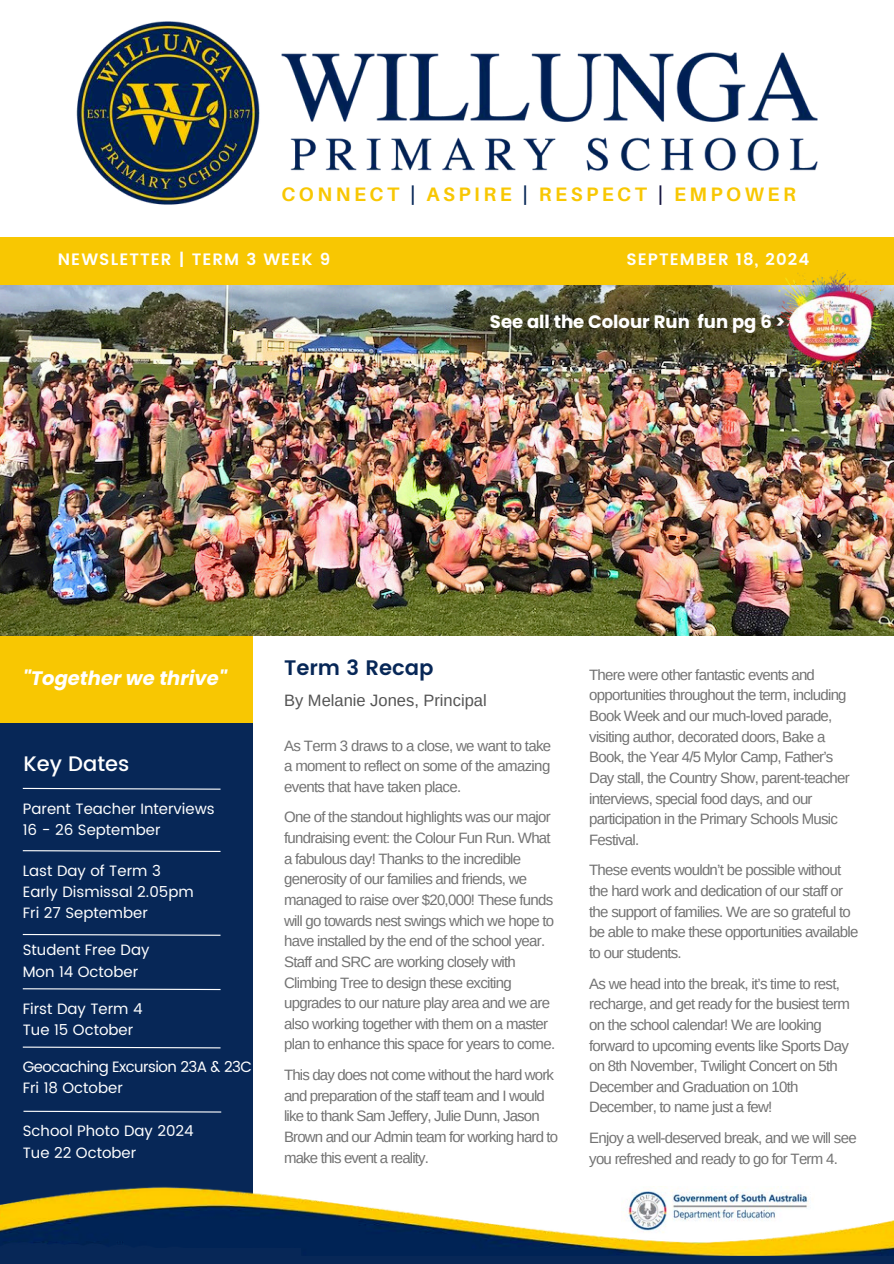
<style>
.page{position:relative;width:894px;height:1264px;background:#fff}
.page>*{position:absolute;margin:0;border:0;box-sizing:border-box;transform-origin:0 0}
.t1{font:600 21px "Poppins";color:#072757}
.t2{font:500 21px "Poppins";color:#fff}
.t3{font:700 19.5px "Aileron";letter-spacing:.18em;color:#f8c702}
.t4{font:italic 700 19.5px "Poppins";color:#fff}
.t5{font:700 18px "Poppins";color:#fff}
.t6{font:600 16.5px "Poppins";letter-spacing:.065em;color:#fff}
.t7{font:16.5px "Arimo";color:#545454}
.t8{font:15px/20.7px "Arimo";letter-spacing:-.05em;color:#737373}
.t9{font:15px "Poppins";color:#fff}
.t10{font:15px "Poppins";letter-spacing:-.035em;color:#fff}
.s1{color:#072757}
.s2{color:#161641}
</style>
<div class="page">
<div style="left:0;top:701px;width:252px;height:550px;background:#072757"></div>
<div style="left:0;top:631px;width:252px;height:92px;background:#f8c702"></div>
<img style="left:0;top:1164px;width:893px;height:92px">
<div style="left:0;top:1256px;width:893px;height:7px;background:#072757"></div>
<div style="left:0;top:1248px;width:300px;height:15px;background:#072757"></div>
<img style="left:76px;top:21px;width:742px;height:184px">
<img style="left:0;top:285px;width:893px;height:350px">
<div style="left:0;top:237px;width:893px;height:48px;background:#f8c702"></div>
<svg style="left:22px;top:787px;width:199px;height:3px"></svg>
<svg style="left:22px;top:933px;width:199px;height:3px"></svg>
<svg style="left:22px;top:1046px;width:199px;height:2px"></svg>
<svg style="left:22px;top:988px;width:199px;height:2px"></svg>
<svg style="left:22px;top:850px;width:199px;height:2px"></svg>
<img style="left:772px;top:270px;width:121px;height:109px">
<svg style="left:23px;top:1110px;width:199px;height:3px"></svg>
<p class="t3" style="left:281px;top:182px;width:515px">CONNECT <span class="s1">|</span> ASPIRE <span class="s1">|</span> RESPECT <span class="s2">|</span> EMPOWER</p>
<p class="t6" style="left:58px;top:249px;width:274px">NEWSLETTER | TERM 3 WEEK 9</p>
<p class="t6" style="left:626px;top:249px;width:184px">SEPTEMBER 18, 2024</p>
<p class="t5" style="left:490px;top:309px;width:306px">See all the Colour Run fun pg 6 &gt;&gt;</p>
<h2 class="t4" style="left:23px;top:664px;width:205px">"Together we thrive"</h2>
<h5 class="t2" style="left:23px;top:751px;width:107px">Key Dates</h5>
<p class="t9" style="left:23px;top:799px;width:193px">Parent Teacher Interviews</p>
<p class="t9" style="left:23px;top:821px;width:139px">16 - 26 September</p>
<p class="t9" style="left:23px;top:861px;width:139px">Last Day of Term 3</p>
<p class="t9" style="left:23px;top:883px;width:172px">Early Dismissal 2.05pm</p>
<p class="t9" style="left:23px;top:904px;width:127px">Fri 27 September</p>
<p class="t9" style="left:23px;top:941px;width:128px">Student Free Day</p>
<p class="t9" style="left:23px;top:962px;width:117px">Mon 14 October</p>
<p class="t9" style="left:23px;top:999px;width:121px">First Day Term 4</p>
<p class="t9" style="left:23px;top:1021px;width:112px">Tue 15 October</p>
<p class="t10" style="left:23px;top:1058px;width:231px">Geocaching Excursion 23A &amp; 23C</p>
<p class="t9" style="left:23px;top:1079px;width:102px">Fri 18 October</p>
<p class="t9" style="left:23px;top:1122px;width:172px">School Photo Day 2024</p>
<h4 class="t9" style="left:23px;top:1143px;width:115px">Tue 22 October</h4>
<p class="t1" style="left:284px;top:656px;width:151px">Term 3 Recap</p>
<p class="t8" style="left:589px;top:664px;width:262px">There were other fantastic events and opportunities throughout the term, including Book Week and our much-loved parade, visiting author, decorated doors, Bake a Book, the Year 4/5 Mylor Camp, Father’s Day stall, the Country Show, parent-teacher interviews, special food days, and our participation in the Primary Schools Music Festival.</p>
<p class="t8" style="left:589px;top:859px;width:271px">These events wouldn’t be possible without the hard work and dedication of our staff or the support of families. We are so grateful to be able to make these opportunities available to our students.</p>
<p class="t8" style="left:589px;top:973px;width:262px">As we head into the break, it’s time to rest, recharge, and get ready for the busiest term on the school calendar! We are looking forward to upcoming events like Sports Day on 8th November, Twilight Concert on 5th December and Graduation on 10th December, to name just a few!</p>
<p class="t8" style="left:589px;top:1127px;width:269px">Enjoy a well-deserved break, and we will see you refreshed and ready to go for Term 4.</p>
<h2 class="t7" style="left:284px;top:691px;width:204px">By Melanie Jones, Principal</h2>
<h2 class="t8" style="left:284px;top:735px;width:268px;text-align:justify">As Term 3 draws to a close, we want to take a moment to reflect on some of the amazing events that have taken place.</h2>
<p class="t8" style="left:284px;top:806px;width:272px">One of the standout highlights was our major fundraising event: the Colour Fun Run. What a fabulous day! Thanks to the incredible generosity of our families and friends, we managed to raise over $20,000! These funds will go towards nest swings which we hope to have installed by the end of the school year.<br>Staff and SRC are working closely with Climbing Tree to design these exciting upgrades to our nature play area and we are also working together with them on a master plan to enhance this space for years to come.</p>
<p class="t8" style="left:284px;top:1064px;width:275px">This day does not come without the hard work and preparation of the staff team and I would like to thank Sam Jeffery, Julie Dunn, Jason Brown and our Admin team for working hard to make this event a reality.</p>
</div>
